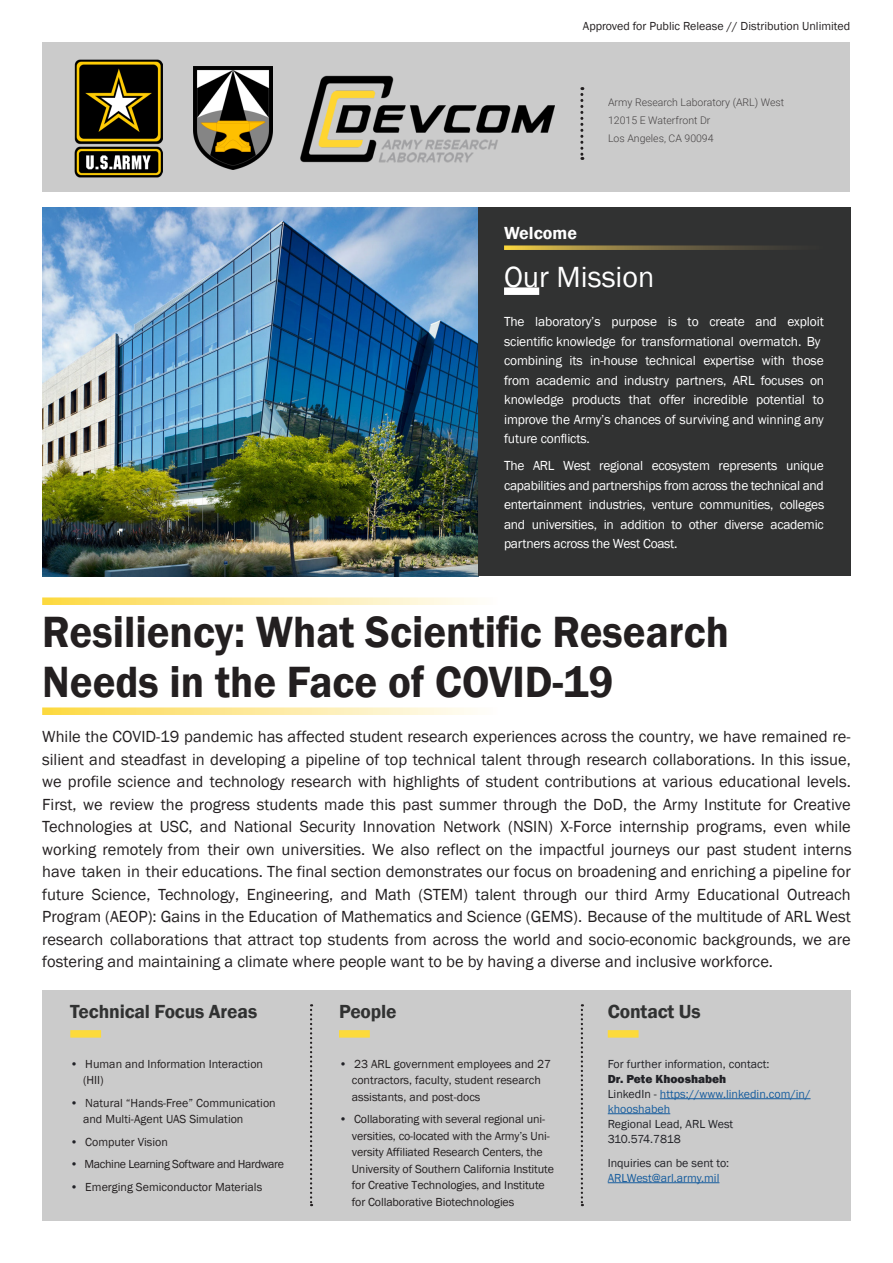
<style>
.page{position:relative;width:893px;height:1263px;background:#fff}
.page>*{position:absolute;margin:0;border:0;box-sizing:border-box;transform-origin:0 0}
.Sub_Big_title{font:600 45px/49.5px "Franklin Gothic";color:#231f20;scale:.95 1}
.Sub_Big_title-2{font:30px "Franklin Gothic";color:#fff}
.Page_Number{font:600 19.5px "Franklin Gothic";letter-spacing:-.01em;color:#313232}
.Intro_text{font:600 18px "Franklin Gothic";color:#fff}
.Sub_Big_title-3{font:16.5px/22.5px "Franklin Gothic";color:#231f20;text-align:justify}
.Sub_Big_title-4{font:13.5px/19.5px "Franklin Gothic";letter-spacing:-.01em;color:#fff}
.Paragraph{font:12px/16.5px "Franklin Gothic";letter-spacing:-.01em;color:#231f20}
.Paragraph-2{font:12px "Franklin Gothic";color:#212227}
.Paragraph-3{font:12px/15px "Franklin Gothic";color:#175d9e}
.Paragraph-4{font:12px "Franklin Gothic";letter-spacing:-.03em;color:#231f20}
.Paragraph-5{font:800 12px "Franklin Gothic";color:#212227}
.Paragraph-6{font:12px "Franklin Gothic";letter-spacing:-.04em;color:#212227}
.t1{font:300 10.5px/18px "Roboto";color:#231f20}
.s1{color:#212227}
.s2{font-style:inherit}
</style>
<div class="page">
<div style="left:43px;top:43px;width:807px;height:149px;background:#cbcbcb"></div>
<img style="left:43px;top:207px;width:435px;height:369px">
<div style="left:42px;top:989px;width:808px;height:231px;background:#cbcbcb"></div>
<div style="left:478px;top:207px;width:373px;height:369px;background:#313232"></div>
<div style="left:70px;top:1030px;width:31px;height:7px;background:#fcda3b"></div>
<svg style="left:42px;top:597px;width:435px;height:8px;background:#fdeba2"></svg>
<svg style="left:310px;top:1004px;width:2px;height:202px"></svg>
<svg style="left:581px;top:1004px;width:2px;height:202px"></svg>
<svg style="left:580px;top:87px;width:3px;height:73px"></svg>
<svg style="left:504px;top:245px;width:285px;height:5px"></svg>
<svg style="left:42px;top:707px;width:435px;height:8px;background:#fdeba2"></svg>
<img style="left:75px;top:59px;width:88px;height:118px">
<img style="left:193px;top:67px;width:79px;height:102px">
<img style="left:300px;top:75px;width:254px;height:88px">
<div style="left:339px;top:1030px;width:31px;height:7px;background:#fcda3b"></div>
<hr style="left:660px;top:1098px;width:151px;height:1px;background:#175d9e">
<hr style="left:608px;top:1113px;width:62px;height:1px;background:#175d9e">
<hr style="left:608px;top:1182px;width:111px;height:1px;background:#175d9e">
<div style="left:608px;top:1030px;width:31px;height:7px;background:#fcda3b"></div>
<div style="left:504px;top:287px;width:35px;height:8px;background:#fff"></div>
<p class="Paragraph" style="left:583px;top:18px;width:269px">Approved for Public Release // Distribution Unlimited</p>
<p class="t1" style="left:608px;top:93px;width:178px">Army Research Laboratory (ARL) West<br>12015 E Waterfront Dr<br>Los Angeles, CA 90094</p>
<p class="Intro_text" style="left:504px;top:222px;width:74px">Welcome</p>
<p class="Sub_Big_title-2" style="left:504px;top:258px;width:152px">Our Mission</p>
<p class="Sub_Big_title-4" style="left:504px;top:312px;width:322px">The laboratory’s purpose is to create and exploit scientific knowledge for transformational overmatch. By combining its in-house technical expertise with those from academic and industry partners, ARL focuses on knowledge products that offer incredible potential to improve the Army’s chances of surviving and winning any future conflicts.</p>
<p class="Sub_Big_title-4" style="left:504px;top:456px;width:322px;text-align:justify">The ARL West regional ecosystem represents unique capabilities and partnerships from across the technical and entertainment industries, venture communities, colleges and universities, in addition to other diverse academic partners across the West Coast.</p>
<p class="Sub_Big_title" style="left:42px;top:608px;width:724px">Resiliency: What Scientific Research<br>Needs in the Face of COVID-19</p>
<p class="Sub_Big_title-3" style="left:42px;top:726px;width:811px">While the COVID-19 pandemic has affected student research experiences across the country, we have remained re&shy;silient and steadfast in developing a pipeline of top technical talent through research collaborations. In this issue, we profile science and technology research with highlights of student contributions at various educational levels.<br>First, we review the progress students made this past summer through the DoD, the Army Institute for Creative Technologies at USC, and National Security Innovation Network (NSIN) X-Force internship programs, even while working remotely from their own universities. We also reflect on the impactful journeys our past student interns have taken in their educations. The final section demonstrates our focus on broadening and enriching a pipeline for future Science, Technology, Engineering, and Math (STEM) talent through our third Army Educational Outreach Program (AEOP): Gains in the Education of Mathematics and Science (GEMS). Because of the multitude of ARL West research collaborations that attract top students from across the world and socio-economic backgrounds, we are fostering and maintaining a climate where people want to be by having a diverse and inclusive workforce.</p>
<p class="Page_Number" style="left:70px;top:999px;width:188px">Technical Focus Areas</p>
<p class="Paragraph" style="left:83px;top:1056px;width:182px;text-indent:-13px"><span class="s1">•</span> Human and Information Interaction (HII)</p>
<p class="Paragraph" style="left:83px;top:1095px;width:194px;text-indent:-13px"><span class="s1">•</span> Natural “Hands-Free” Communication and Multi-Agent UAS Simulation</p>
<p class="Paragraph" style="left:70px;top:1134px;width:99px"><span class="s1">•</span> Computer Vision</p>
<p class="Paragraph-4" style="left:70px;top:1157px;width:215px"><span class="s1">•</span> Machine Learning Software and Hardware</p>
<p class="Paragraph" style="left:70px;top:1179px;width:193px"><span class="s1">•</span> Emerging Semiconductor Materials</p>
<p class="Page_Number" style="left:339px;top:999px;width:59px">People</p>
<p class="Paragraph" style="left:352px;top:1056px;width:201px;text-indent:-13px"><span class="s1">•</span> 23 ARL government employees and 27 contractors, faculty, student research assistants, and post-docs</p>
<p class="Paragraph" style="left:352px;top:1111px;width:204px;text-indent:-13px"><span class="s1">•</span> Collaborating with several regional uni&shy;versities, co-located with the Army’s Uni&shy;versity Affiliated Research Centers, the University of Southern California Institute for Creative Technologies<span class="s2">,</span> and Institute for Collaborative Biotechnologies</p>
<p class="Page_Number" style="left:608px;top:999px;width:94px">Contact Us</p>
<p class="Paragraph-2" style="left:608px;top:1056px;width:163px">For further information, contact:</p>
<p class="Paragraph-5" style="left:608px;top:1071px;width:120px">Dr. Pete Khooshabeh</p>
<p class="Paragraph-3" style="left:608px;top:1086px;width:204px"><span class="s1">LinkedIn -</span> https://www.linkedin.com/in/ khooshabeh</p>
<p class="Paragraph-2" style="left:608px;top:1116px;width:127px">Regional Lead, ARL West</p>
<p class="Paragraph-6" style="left:608px;top:1131px;width:75px">310.574.7818</p>
<p class="Paragraph-2" style="left:608px;top:1155px;width:123px">Inquiries can be sent to:</p>
<p class="Paragraph-3" style="left:608px;top:1170px;width:113px">ARLWest@arl.army.mil</p>
</div>
